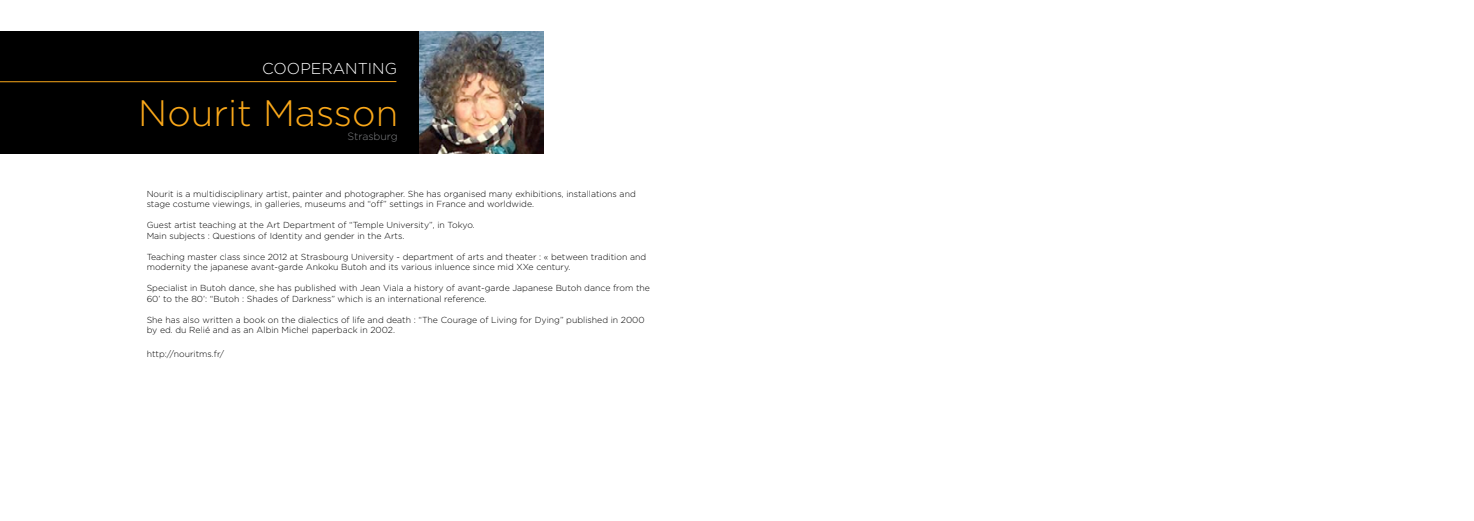
<style>
.page{position:relative;width:1474px;height:521px;background:#fff}
.page>*{position:absolute;margin:0;border:0;box-sizing:border-box;transform-origin:0 0}
.t1{font:300 36.75px "Gotham";color:#faa81a}
.t2{font:300 15.75px "Gotham";color:#fff}
.t3{font:300 10.5px "Gotham";color:#808285}
.t4{font:300 8.75px/10.5px "Gotham";color:#000}
</style>
<div class="page">
<div style="left:0;top:32px;width:419px;height:122px;background:#000"></div>
<svg style="left:0;top:81px;width:397px;height:2px"></svg>
<img style="left:419px;top:32px;width:124px;height:122px">
<h2 class="t2" style="left:262px;top:60px;width:136px">COOPERANTING</h2>
<h1 class="t1" style="left:138px;top:93px;width:261px">Nourit Masson</h1>
<p class="t3" style="left:347px;top:131px;width:52px">Strasburg</p>
<p class="t4" style="left:147px;top:188px;width:490px">Nourit is a multidisciplinary artist, painter and photographer. She has organised many exhibitions, installations and stage costume viewings, in galleries, museums and “off” settings in France and worldwide.</p>
<p class="t4" style="left:147px;top:220px;width:329px">Guest artist teaching at the Art Department of “Temple University”, in Tokyo.<br>Main subjects : Questions of Identity and gender in the Arts.</p>
<p class="t4" style="left:147px;top:251px;width:501px">Teaching master class since 2012 at Strasbourg University - department of arts and theater : « between tradition and modernity the japanese avant-garde Ankoku Butoh and its various inluence since mid XXe century.</p>
<p class="t4" style="left:147px;top:283px;width:505px">Specialist in Butoh dance, she has published with Jean Viala a history of avant-garde Japanese Butoh dance from the<br>60’ to the 80’: “Butoh : Shades of Darkness” which is an international reference.</p>
<p class="t4" style="left:147px;top:314px;width:499px">She has also written a book on the dialectics of life and death : “The Courage of Living for Dying” published in 2000 by ed. du Relié and as an Albin Michel paperback in 2002.</p>
<p class="t4" style="left:147px;top:348px;width:79px">http://nouritms.fr/</p>
</div>
